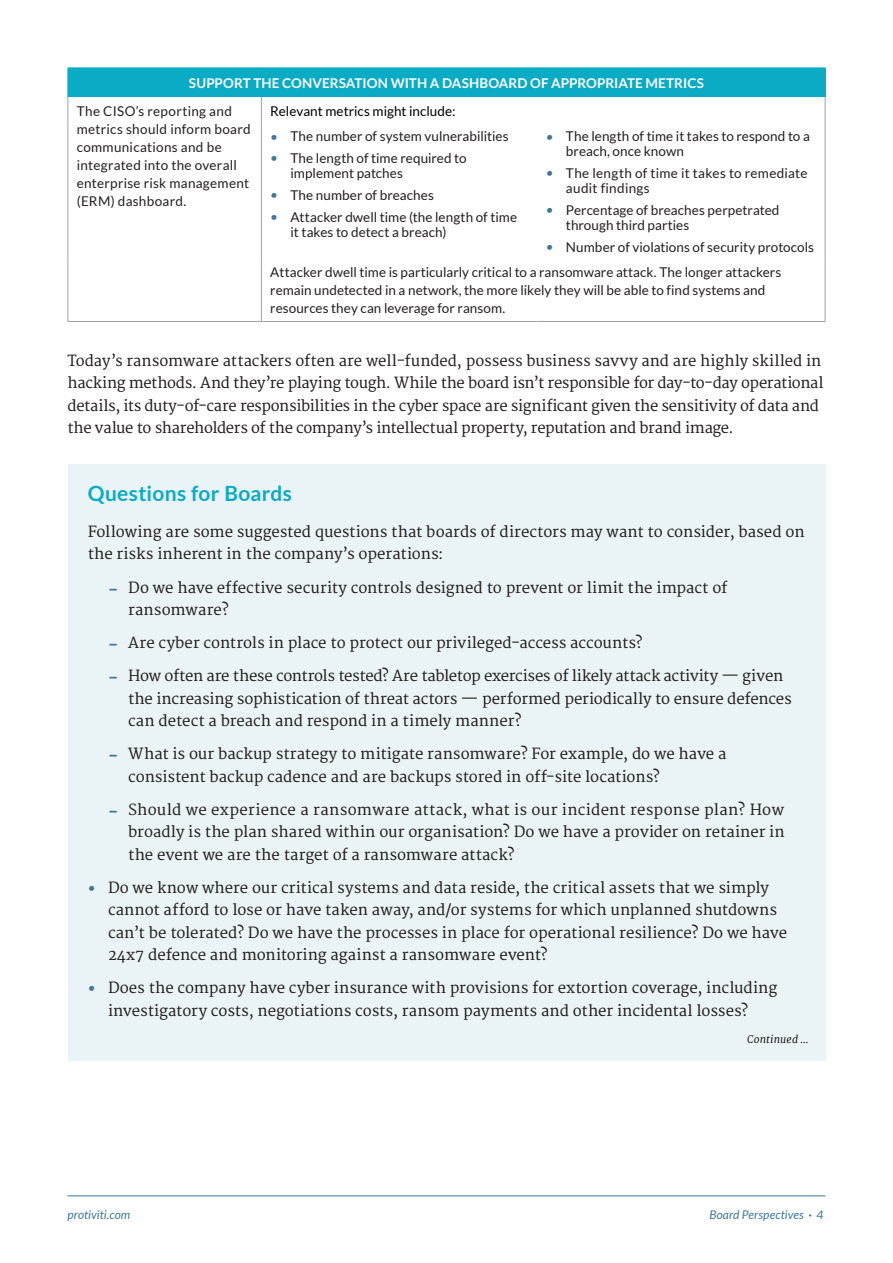
<style>
.page{position:relative;width:893px;height:1263px;background:#fff}
.page>*{position:absolute;margin:0;border:0;box-sizing:border-box;transform-origin:0 0}
.Subhead_-_14_17_bold{font:700 21px "Lato";letter-spacing:.015em;color:#0aabc4}
.Body__Main_-__10_15{font:15px/22.5px "Merriweather";letter-spacing:-.005em;color:#231f20}
.Table_Body__Main_-_8{font:13.5px/18px "Lato";letter-spacing:.005em;color:#231f20}
.Table_Body__Main_-_8-2{font:700 13.5px "Lato";letter-spacing:.005em;color:#fff}
.Table_Body__Main_-_8-3{font:13.5px/15px "Lato";letter-spacing:.025em;color:#231f20}
.Table_Body__Main_-_8-4{font:13.5px "Lato";color:#000}
.t1{font:italic 12px "Lato";letter-spacing:.005em;color:#3b7898}
.Body__Main_-__9_15{font:italic 10.5px "Merriweather";letter-spacing:.01em;color:#231f20}
.s1{font-family:"Merriweather";font-weight:700;font-size:18px;color:#3b7898}
.s2{font-family:"Lato";font-weight:700;font-size:18px;color:#3b7898}
.s3{font-weight:700;font-size:18px;color:#3b7898}
.s4{font-weight:700}
</style>
<div class="page">
<hr style="left:68px;top:1195px;width:757px;height:1px;background:#3b7898">
<div style="left:68px;top:464px;width:757px;height:596px;background:#eaf4f7"></div>
<div style="left:68px;top:68px;width:757px;height:29px;background:#0aabc4"></div>
<svg style="left:261px;top:97px;width:1px;height:28px"></svg>
<hr style="left:261px;top:125px;width:1px;height:135px;background:#a0a1a5">
<hr style="left:825px;top:125px;width:1px;height:135px;background:#a0a1a5">
<hr style="left:261px;top:260px;width:1px;height:61px;background:#a0a1a5">
<hr style="left:825px;top:260px;width:1px;height:61px;background:#a0a1a5">
<hr style="left:68px;top:321px;width:193px;height:1px;background:#a0a1a5">
<hr style="left:261px;top:321px;width:276px;height:1px;background:#a0a1a5">
<hr style="left:537px;top:321px;width:288px;height:1px;background:#a0a1a5">
<hr style="left:68px;top:125px;width:1px;height:135px;background:#a0a1a5">
<hr style="left:68px;top:260px;width:1px;height:61px;background:#a0a1a5">
<svg style="left:68px;top:97px;width:1px;height:28px"></svg>
<svg style="left:825px;top:68px;width:1px;height:57px"></svg>
<p class="Table_Body__Main_-_8-2" style="left:189px;top:75px;width:516px">SUPPORT THE CONVERSATION WITH A DASHBOARD OF APPROPRIATE METRICS</p>
<p class="Table_Body__Main_-_8" style="left:77px;top:102px;width:175px">The CISO’s reporting and metrics should inform board communications and be integrated into the overall enterprise risk management (ERM) dashboard.</p>
<p class="Table_Body__Main_-_8-4" style="left:270px;top:104px;width:187px">Relevant metrics might include:</p>
<p class="Table_Body__Main_-_8" style="left:566px;top:129px;width:245px;line-height:15px;text-indent:-20px"><span class="s1">•</span> The length of time it takes to respond to a breach, once known</p>
<p class="Table_Body__Main_-_8-3" style="left:566px;top:166px;width:243px;text-indent:-20px"><span class="s1">•</span> The length of time it takes to remediate audit findings</p>
<p class="Table_Body__Main_-_8" style="left:566px;top:202px;width:215px;line-height:15px;text-indent:-20px"><span class="s1">•</span> Percentage of breaches perpetrated through third parties</p>
<p class="Table_Body__Main_-_8" style="left:546px;top:238px;width:270px"><span class="s1">•</span> Number of violations of security protocols</p>
<p class="Table_Body__Main_-_8" style="left:270px;top:263px;width:512px">Attacker dwell time is particularly critical to a ransomware attack. The longer attackers remain undetected in a network, the more likely they will be able to find systems and resources they can leverage for ransom.</p>
<p class="Table_Body__Main_-_8" style="left:270px;top:127px;width:240px"><span class="s1">•</span> The number of system vulnerabilities</p>
<p class="Table_Body__Main_-_8" style="left:291px;top:151px;width:178px;line-height:15px;text-indent:-20px"><span class="s1">•</span> The length of time required to implement patches</p>
<p class="Table_Body__Main_-_8" style="left:270px;top:186px;width:165px"><span class="s1">•</span> The number of breaches</p>
<p class="Table_Body__Main_-_8" style="left:291px;top:209px;width:228px;line-height:15px;text-indent:-20px"><span class="s1">•</span> Attacker dwell time (the length of time it takes to detect a breach)</p>
<p class="Body__Main_-__10_15" style="left:68px;top:350px;width:757px">Today’s ransomware attackers often are well-funded, possess business savvy and are highly skilled in hacking methods. And they’re playing tough. While the board isn’t responsible for day-to-day operational details, its duty-of-care responsibilities in the cyber space are significant given the sensitivity of data and the value to shareholders of the company’s intellectual property, reputation and brand image.</p>
<p class="Subhead_-_14_17_bold" style="left:88px;top:481px;width:206px">Questions for Boards</p>
<p class="Body__Main_-__10_15" style="left:88px;top:521px;width:718px">Following are some suggested questions that boards of directors may want to consider, based on the risks inherent in the company’s operations:</p>
<p class="Body__Main_-__10_15" style="left:128px;top:576px;width:601px;text-indent:-20px"><span class="s2">–</span> Do we have effective security controls designed to prevent or limit the impact of ransomware?</p>
<p class="Body__Main_-__10_15" style="left:108px;top:632px;width:536px"><span class="s2">–</span> Are cyber controls in place to protect our privileged-access accounts?</p>
<p class="Body__Main_-__10_15" style="left:128px;top:665px;width:665px;text-indent:-20px"><span class="s2">–</span> How often are these controls tested? Are tabletop exercises of likely attack activity — given the increasing sophistication of threat actors — performed periodically to ensure defences can detect a breach and respond in a timely manner?</p>
<p class="Body__Main_-__10_15" style="left:128px;top:743px;width:600px;text-indent:-20px"><span class="s2">–</span> What is our backup strategy to mitigate ransomware? For example, do we have a consistent backup cadence and are backups stored in off-site locations?</p>
<p class="Body__Main_-__10_15" style="left:128px;top:798px;width:658px;text-align:justify;text-indent:-20px"><span class="s2">–</span> Should we experience a ransomware attack, what is our incident response plan? How broadly is the plan shared within our organisation? Do we have a provider on retainer in the event we are the target of a ransomware attack?</p>
<p class="Body__Main_-__10_15" style="left:108px;top:876px;width:681px;text-indent:-20px"><span class="s3">•</span> Do we know where our critical systems and data reside, the critical assets that we simply cannot afford to lose or have taken away, and/or systems for which unplanned shutdowns can’t be tolerated? Do we have the processes in place for operational resilience? Do we have 24x7 defence and monitoring against a ransomware event?</p>
<p class="Body__Main_-__10_15" style="left:88px;top:977px;width:691px;text-align:center"><span class="s3">•</span> Does the company have cyber insurance with provisions for extortion coverage, including investigatory costs, negotiations costs, ransom payments and other incidental losses?</p>
<p class="Body__Main_-__9_15" style="left:747px;top:1032px;width:63px">Continued …</p>
<p class="t1" style="left:68px;top:1208px;width:64px">protiviti.com</p>
<p class="t1" style="left:709px;top:1208px;width:115px">Board Perspectives <span class="s4">·</span> 4</p>
</div>
